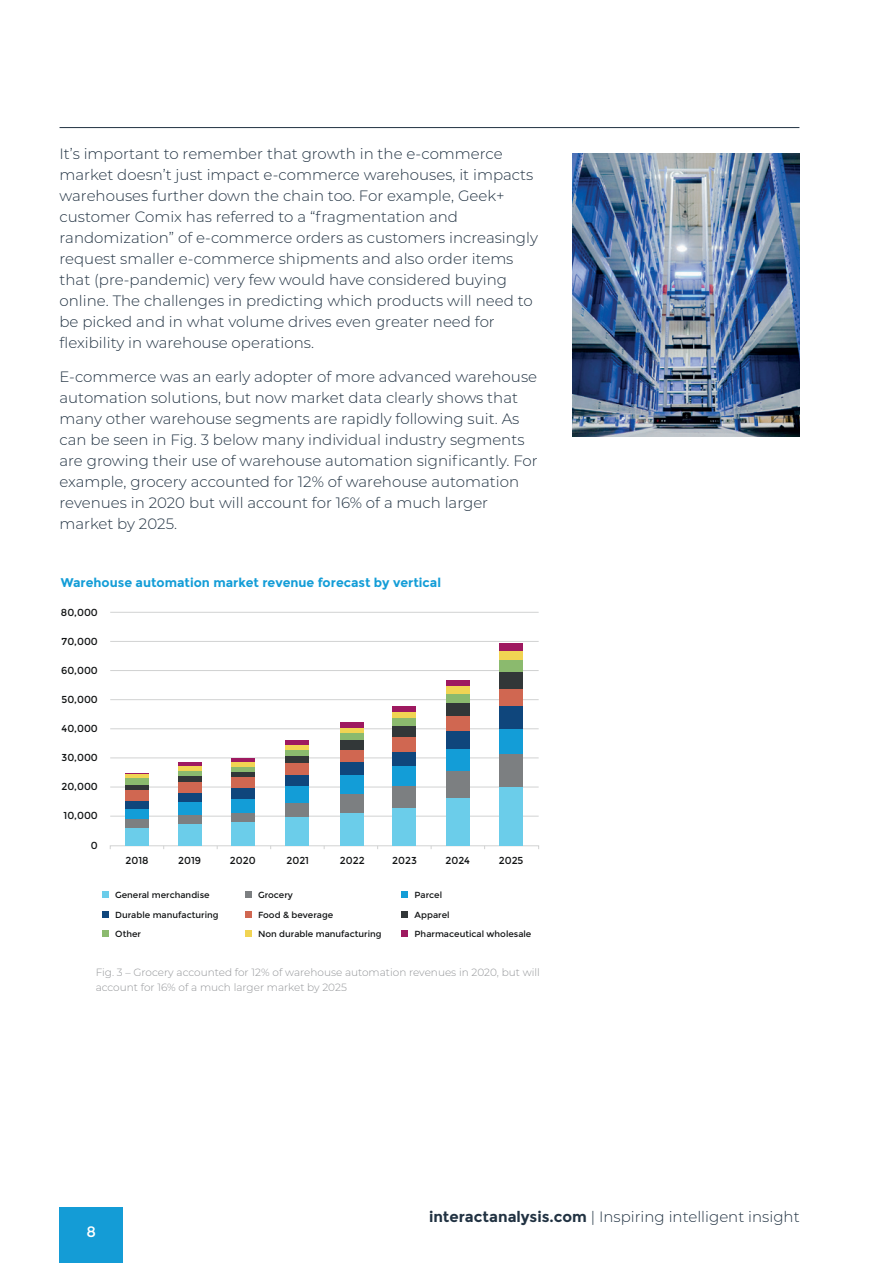
<style>
.page{position:relative;width:893px;height:1263px;background:#fff}
.page>*{position:absolute;margin:0;border:0;box-sizing:border-box;transform-origin:0 0}
.t1{font:300 15px/21px "Montserrat";color:#213242}
.t2{font:15px "Montserrat";color:#fff}
.t3{font:700 12.6px "Montserrat";color:#139dd7}
.t4{font:300 10.5px/15px "Montserrat";color:#939598}
.t5{font:10.05px "Montserrat";color:#111314}
.t6{font:8.85px "Montserrat";color:#111314}
.s1{font-weight:700}
</style>
<div class="page">
<div style="left:110px;top:845px;width:429px;height:4px;border:1px solid #d1d2d2"></div>
<hr style="left:110px;top:816px;width:429px;height:1px;background:#d1d2d2">
<hr style="left:110px;top:787px;width:429px;height:1px;background:#d1d2d2">
<hr style="left:110px;top:758px;width:429px;height:1px;background:#d1d2d2">
<hr style="left:110px;top:728px;width:429px;height:1px;background:#d1d2d2">
<hr style="left:110px;top:699px;width:429px;height:1px;background:#d1d2d2">
<hr style="left:110px;top:670px;width:429px;height:1px;background:#d1d2d2">
<hr style="left:110px;top:641px;width:429px;height:1px;background:#d1d2d2">
<hr style="left:110px;top:612px;width:429px;height:1px;background:#d1d2d2">
<div style="left:125px;top:827px;width:24px;height:19px;background:#6bcdea"></div>
<div style="left:125px;top:819px;width:24px;height:8px;background:#7c7f81"></div>
<div style="left:125px;top:808px;width:24px;height:11px;background:#139dd7"></div>
<div style="left:125px;top:801px;width:24px;height:7px;background:#0f467c"></div>
<div style="left:125px;top:790px;width:24px;height:11px;background:#d06751"></div>
<div style="left:125px;top:784px;width:24px;height:6px;background:#323738"></div>
<div style="left:125px;top:778px;width:24px;height:6px;background:#8bba6e"></div>
<hr style="left:125px;top:773px;width:24px;height:2px;background:#9e1960">
<hr style="left:125px;top:775px;width:24px;height:3px;background:#f1d453">
<div style="left:178px;top:824px;width:24px;height:22px;background:#6bcdea"></div>
<div style="left:178px;top:815px;width:24px;height:9px;background:#7c7f81"></div>
<div style="left:178px;top:802px;width:24px;height:13px;background:#139dd7"></div>
<div style="left:178px;top:792px;width:24px;height:10px;background:#0f467c"></div>
<div style="left:178px;top:782px;width:24px;height:10px;background:#d06751"></div>
<div style="left:178px;top:775px;width:24px;height:7px;background:#323738"></div>
<div style="left:178px;top:770px;width:24px;height:5px;background:#8bba6e"></div>
<hr style="left:178px;top:762px;width:24px;height:4px;background:#9e1960">
<hr style="left:178px;top:766px;width:24px;height:4px;background:#f1d453">
<div style="left:231px;top:822px;width:24px;height:24px;background:#6bcdea"></div>
<div style="left:231px;top:812px;width:24px;height:10px;background:#7c7f81"></div>
<div style="left:231px;top:798px;width:24px;height:14px;background:#139dd7"></div>
<div style="left:231px;top:787px;width:24px;height:11px;background:#0f467c"></div>
<div style="left:231px;top:777px;width:24px;height:10px;background:#d06751"></div>
<div style="left:231px;top:771px;width:24px;height:6px;background:#323738"></div>
<hr style="left:231px;top:767px;width:24px;height:4px;background:#8bba6e">
<hr style="left:231px;top:758px;width:24px;height:4px;background:#9e1960">
<div style="left:231px;top:762px;width:24px;height:5px;background:#f1d453"></div>
<div style="left:285px;top:817px;width:23px;height:29px;background:#6bcdea"></div>
<div style="left:285px;top:803px;width:23px;height:14px;background:#7c7f81"></div>
<div style="left:285px;top:786px;width:23px;height:17px;background:#139dd7"></div>
<div style="left:285px;top:775px;width:23px;height:11px;background:#0f467c"></div>
<div style="left:285px;top:763px;width:23px;height:12px;background:#d06751"></div>
<div style="left:285px;top:755px;width:23px;height:8px;background:#323738"></div>
<div style="left:285px;top:750px;width:23px;height:5px;background:#8bba6e"></div>
<div style="left:285px;top:740px;width:23px;height:5px;background:#9e1960"></div>
<div style="left:285px;top:745px;width:23px;height:5px;background:#f1d453"></div>
<div style="left:340px;top:813px;width:24px;height:33px;background:#6bcdea"></div>
<div style="left:340px;top:793px;width:24px;height:20px;background:#7c7f81"></div>
<div style="left:340px;top:775px;width:24px;height:18px;background:#139dd7"></div>
<div style="left:340px;top:762px;width:24px;height:13px;background:#0f467c"></div>
<div style="left:340px;top:749px;width:24px;height:13px;background:#d06751"></div>
<div style="left:340px;top:740px;width:24px;height:10px;background:#323738"></div>
<div style="left:340px;top:732px;width:24px;height:8px;background:#8bba6e"></div>
<div style="left:340px;top:722px;width:24px;height:6px;background:#9e1960"></div>
<hr style="left:340px;top:728px;width:24px;height:4px;background:#f1d453">
<div style="left:392px;top:808px;width:24px;height:38px;background:#6bcdea"></div>
<div style="left:392px;top:786px;width:24px;height:22px;background:#7c7f81"></div>
<div style="left:392px;top:765px;width:24px;height:21px;background:#139dd7"></div>
<div style="left:392px;top:751px;width:24px;height:14px;background:#0f467c"></div>
<div style="left:392px;top:737px;width:24px;height:14px;background:#d06751"></div>
<div style="left:392px;top:726px;width:24px;height:11px;background:#323738"></div>
<div style="left:392px;top:717px;width:24px;height:9px;background:#8bba6e"></div>
<div style="left:392px;top:706px;width:24px;height:6px;background:#9e1960"></div>
<div style="left:392px;top:712px;width:24px;height:5px;background:#f1d453"></div>
<div style="left:446px;top:798px;width:23px;height:48px;background:#6bcdea"></div>
<div style="left:446px;top:771px;width:23px;height:27px;background:#7c7f81"></div>
<div style="left:446px;top:748px;width:23px;height:23px;background:#139dd7"></div>
<div style="left:446px;top:731px;width:23px;height:17px;background:#0f467c"></div>
<div style="left:446px;top:715px;width:23px;height:16px;background:#d06751"></div>
<div style="left:446px;top:703px;width:23px;height:12px;background:#323738"></div>
<div style="left:446px;top:694px;width:23px;height:9px;background:#8bba6e"></div>
<div style="left:446px;top:680px;width:23px;height:6px;background:#9e1960"></div>
<div style="left:446px;top:687px;width:23px;height:7px;background:#f1d453"></div>
<div style="left:499px;top:787px;width:24px;height:59px;background:#6bcdea"></div>
<div style="left:499px;top:754px;width:24px;height:33px;background:#7c7f81"></div>
<div style="left:499px;top:728px;width:24px;height:26px;background:#139dd7"></div>
<div style="left:499px;top:706px;width:24px;height:22px;background:#0f467c"></div>
<div style="left:499px;top:688px;width:24px;height:18px;background:#d06751"></div>
<div style="left:499px;top:671px;width:24px;height:17px;background:#323738"></div>
<div style="left:499px;top:660px;width:24px;height:11px;background:#8bba6e"></div>
<div style="left:499px;top:643px;width:24px;height:8px;background:#9e1960"></div>
<div style="left:499px;top:651px;width:24px;height:9px;background:#f1d453"></div>
<div style="left:102px;top:891px;width:7px;height:7px;background:#6bcdea"></div>
<div style="left:245px;top:891px;width:7px;height:7px;background:#7c7f81"></div>
<div style="left:402px;top:891px;width:6px;height:7px;background:#139dd7"></div>
<div style="left:245px;top:911px;width:7px;height:6px;background:#d06751"></div>
<svg style="left:402px;top:911px;width:6px;height:6px"></svg>
<div style="left:102px;top:911px;width:7px;height:6px;background:#0f467c"></div>
<div style="left:245px;top:930px;width:7px;height:7px;background:#f1d453"></div>
<div style="left:402px;top:930px;width:6px;height:7px;background:#9e1960"></div>
<div style="left:102px;top:930px;width:7px;height:7px;background:#8bba6e"></div>
<div style="left:60px;top:1208px;width:63px;height:55px;background:#149cd6"></div>
<hr style="left:60px;top:127px;width:739px;height:1px;background:#213242">
<img style="left:573px;top:153px;width:226px;height:283px">
<p class="t1" style="left:60px;top:143px;width:480px">It’s important to remember that growth in the e-commerce market doesn’t just impact e-commerce warehouses, it impacts warehouses further down the chain too. For example, Geek+ customer Comix has referred to a “fragmentation and randomization” of e-commerce orders as customers increasingly request smaller e-commerce shipments and also order items that (pre-pandemic) very few would have considered buying online. The challenges in predicting which products will need to be picked and in what volume drives even greater need for flexibility in warehouse operations.</p>
<p class="t1" style="left:60px;top:366px;width:480px">E-commerce was an early adopter of more advanced warehouse automation solutions, but now market data clearly shows that many other warehouse segments are rapidly following suit. As can be seen in Fig. 3 below many individual industry segments are growing their use of warehouse automation significantly. For example, grocery accounted for 12% of warehouse automation revenues in 2020 but will account for 16% of a much larger market by 2025.</p>
<p class="t3" style="left:61px;top:575px;width:382px">Warehouse automation market revenue forecast by vertical</p>
<p class="t5" style="left:61px;top:606px;width:38px">80,000</p>
<p class="t5" style="left:62px;top:635px;width:38px">70,000</p>
<p class="t5" style="left:61px;top:664px;width:38px">60,000</p>
<p class="t5" style="left:61px;top:694px;width:38px">50,000</p>
<p class="t5" style="left:62px;top:723px;width:38px">40,000</p>
<p class="t5" style="left:62px;top:752px;width:38px">30,000</p>
<p class="t5" style="left:61px;top:781px;width:38px">20,000</p>
<p class="t5" style="left:63px;top:810px;width:36px">10,000</p>
<p class="t5" style="left:91px;top:840px;width:8px">0</p>
<p class="t5" style="left:126px;top:855px;width:25px">2018</p>
<p class="t5" style="left:178px;top:855px;width:24px">2019</p>
<p class="t5" style="left:230px;top:855px;width:27px">2020</p>
<p class="t5" style="left:286px;top:855px;width:24px">2021</p>
<p class="t5" style="left:340px;top:855px;width:26px">2022</p>
<p class="t5" style="left:392px;top:855px;width:26px">2023</p>
<p class="t5" style="left:445px;top:855px;width:26px">2024</p>
<p class="t5" style="left:499px;top:855px;width:26px">2025</p>
<p class="t6" style="left:115px;top:890px;width:96px">General merchandise</p>
<p class="t6" style="left:258px;top:890px;width:36px">Grocery</p>
<p class="t6" style="left:415px;top:890px;width:29px">Parcel</p>
<p class="t6" style="left:115px;top:909px;width:105px">Durable manufacturing</p>
<p class="t6" style="left:258px;top:909px;width:77px">Food &amp; beverage</p>
<p class="t6" style="left:415px;top:909px;width:36px">Apparel</p>
<p class="t6" style="left:115px;top:929px;width:27px">Other</p>
<p class="t6" style="left:258px;top:929px;width:125px">Non durable manufacturing</p>
<p class="t6" style="left:415px;top:929px;width:118px">Pharmaceutical wholesale</p>
<p class="t4" style="left:96px;top:964px;width:446px">Fig. 3 – Grocery accounted for 12% of warehouse automation revenues in 2020, but will account for 16% of a much larger market by 2025</p>
<p class="t2" style="left:87px;top:1223px;width:11px">8</p>
<p class="t1" style="left:429px;top:1206px;width:372px"><span class="s1">interactanalysis.com</span> | Inspiring intelligent insight</p>
</div>
